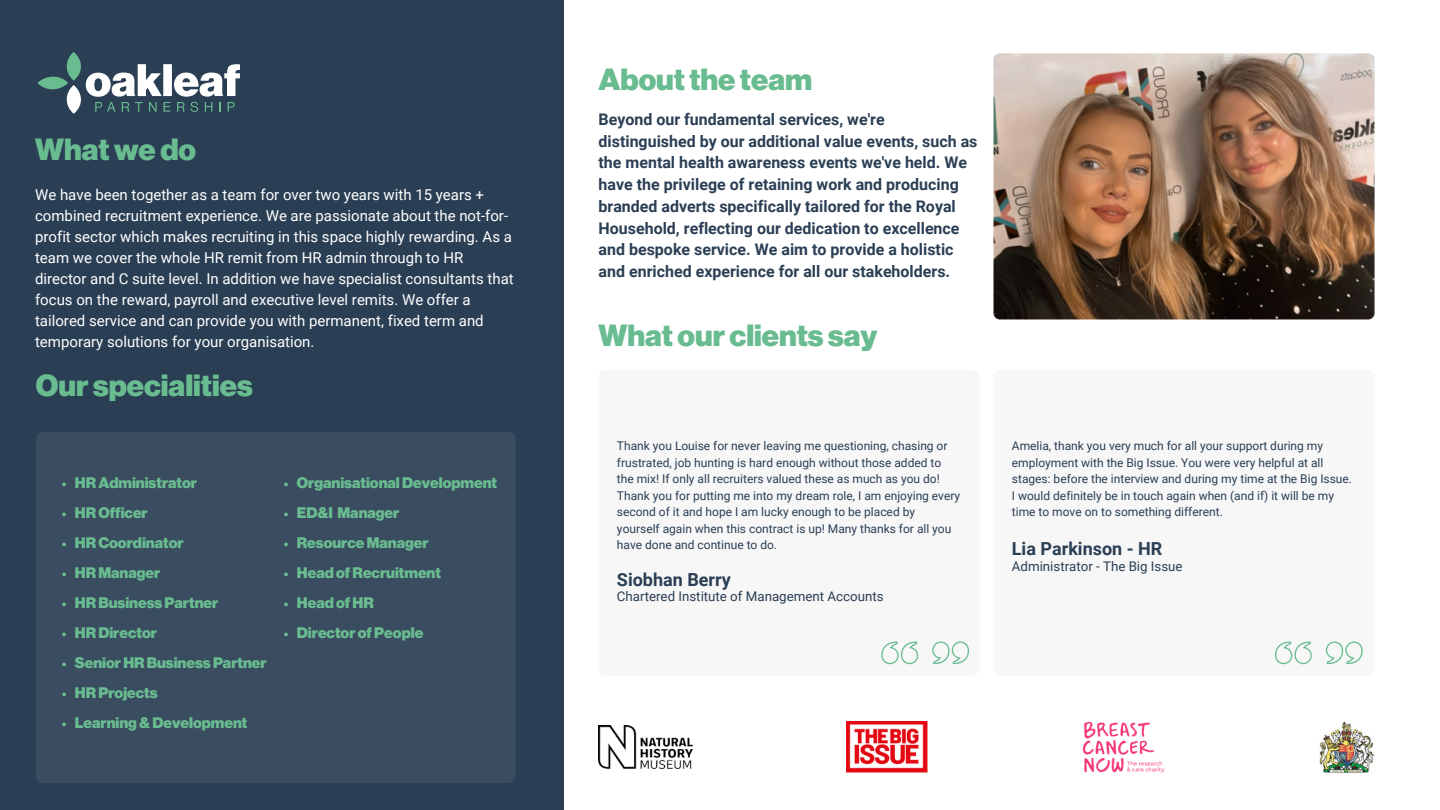
<style>
.page{position:relative;width:1440px;height:810px;background:#fff}
.page>*{position:absolute;margin:0;border:0;box-sizing:border-box;transform-origin:0 0}
.t1{font:900 30px "Neue Haas Display";color:#69bc90}
.t2{font:700 18px "Roboto";color:#2a3e54}
.t3{font:700 16px/21.8px "Roboto";color:#2a3e54}
.t4{font:15px/21px "Roboto";color:#fff}
.t5{font:900 15px "Neue Haas Display";color:#69bc90}
.t6{font:13.3px "Roboto";color:#2a3e54}
.t7{font:12px/16.5px "Roboto";color:#2a3e54}
</style>
<div class="page">
<div style="left:0;top:0;width:564px;height:810px;background:#2a3e54"></div>
<div style="left:36px;top:432px;width:479px;height:351px;background:#3a4c60"></div>
<svg style="left:37px;top:52px;width:203px;height:62px"></svg>
<img style="left:994px;top:53px;width:381px;height:266px;border-radius:6px">
<svg style="left:882px;top:642px;width:36px;height:22px"></svg>
<svg style="left:932px;top:641px;width:37px;height:23px"></svg>
<svg style="left:1275px;top:642px;width:37px;height:22px"></svg>
<svg style="left:1326px;top:641px;width:37px;height:23px"></svg>
<img style="left:599px;top:725px;width:93px;height:44px">
<img style="left:1082px;top:721px;width:83px;height:52px">
<img style="left:847px;top:721px;width:81px;height:52px">
<img style="left:1319px;top:721px;width:56px;height:52px">
<svg style="left:62px;top:483px;width:4px;height:3px"></svg>
<svg style="left:62px;top:513px;width:4px;height:3px"></svg>
<svg style="left:62px;top:543px;width:4px;height:3px"></svg>
<svg style="left:62px;top:573px;width:4px;height:3px"></svg>
<svg style="left:62px;top:603px;width:4px;height:3px"></svg>
<svg style="left:62px;top:633px;width:4px;height:3px"></svg>
<svg style="left:62px;top:663px;width:4px;height:3px"></svg>
<svg style="left:62px;top:693px;width:4px;height:3px"></svg>
<svg style="left:62px;top:723px;width:4px;height:3px"></svg>
<svg style="left:284px;top:483px;width:4px;height:3px"></svg>
<svg style="left:284px;top:513px;width:4px;height:3px"></svg>
<svg style="left:284px;top:543px;width:4px;height:3px"></svg>
<svg style="left:284px;top:573px;width:4px;height:3px"></svg>
<svg style="left:284px;top:603px;width:4px;height:3px"></svg>
<svg style="left:284px;top:633px;width:4px;height:3px"></svg>
<p class="t1" style="left:35px;top:136px;width:163px">What wedo</p>
<p class="t4" style="left:35px;top:184px;width:480px">We have been together as a team for over two years with 15 years + combined recruitment experience. We are passionate about the not-for&shy;profit sector which makes recruiting in this space highly rewarding. As a team we cover the whole HR remit from HR admin through to HR director and C suite level. In addition we have specialist consultants that focus on the reward, payroll and executive level remits. We offer a tailored service and can provide you with permanent, fixed term and temporary solutions for your organisation.</p>
<p class="t1" style="left:36px;top:371px;width:218px">Our specialities</p>
<p class="t5" style="left:75px;top:476px;width:124px">HR Administrator</p>
<p class="t5" style="left:75px;top:506px;width:74px">HROfficer</p>
<p class="t5" style="left:75px;top:536px;width:110px">HR Coordinator</p>
<p class="t5" style="left:75px;top:566px;width:87px">HR Manager</p>
<p class="t5" style="left:75px;top:596px;width:145px">HRBusinessPartner</p>
<p class="t5" style="left:75px;top:626px;width:84px">HR Director</p>
<p class="t5" style="left:75px;top:656px;width:193px">Senior HRBusinessPartner</p>
<p class="t5" style="left:75px;top:686px;width:84px">HRProjects</p>
<p class="t5" style="left:75px;top:716px;width:174px">Learning &amp; Development</p>
<p class="t5" style="left:297px;top:476px;width:202px">Organisational Development</p>
<p class="t5" style="left:297px;top:506px;width:104px">ED&amp;I Manager</p>
<p class="t5" style="left:297px;top:536px;width:133px">Resource Manager</p>
<p class="t5" style="left:297px;top:566px;width:146px">HeadofRecruitment</p>
<p class="t5" style="left:297px;top:596px;width:78px">Headof HR</p>
<p class="t5" style="left:297px;top:626px;width:128px">Director ofPeople</p>
<p class="t1" style="left:599px;top:65px;width:215px">Aboutthe team</p>
<p class="t3" style="left:599px;top:108px;width:380px">Beyond our fundamental services, we're distinguished by our additional value events, such as the mental health awareness events we've held. We have the privilege of retaining work and producing branded adverts specifically tailored for the Royal Household, reflecting our dedication to excellence and bespoke service. We aim to provide a holistic and enriched experience for all our stakeholders.</p>
<p class="t1" style="left:599px;top:322px;width:280px">What our clients say</p>
<p class="t7" style="left:617px;top:438px;width:332px">Thank you Louise for never leaving me questioning, chasing or frustrated, job hunting is hard enough without those added to the mix! If only all recruiters valued these as much as you do!</p>
<p class="t7" style="left:617px;top:488px;width:345px">Thank you for putting me into my dream role, I am enjoying every second of it and hope I am lucky enough to be placed by yourself again when this contract is up! Many thanks for all you have done and continue to do.</p>
<p class="t2" style="left:617px;top:569px;width:115px">Siobhan Berry</p>
<p class="t6" style="left:617px;top:589px;width:268px">Chartered Institute of Management Accounts</p>
<p class="t7" style="left:1012px;top:438px;width:342px">Amelia, thank you very much for all your support during my employment with the Big Issue. You were very helpful at all stages: before the interview and during my time at the Big Issue.<br>I would definitely be in touch again when (and if) it will be my time to move on to something different.</p>
<p class="t2" style="left:1012px;top:539px;width:152px">Lia Parkinson - HR</p>
<p class="t6" style="left:1012px;top:559px;width:172px">Administrator - The Big Issue</p>
</div>
